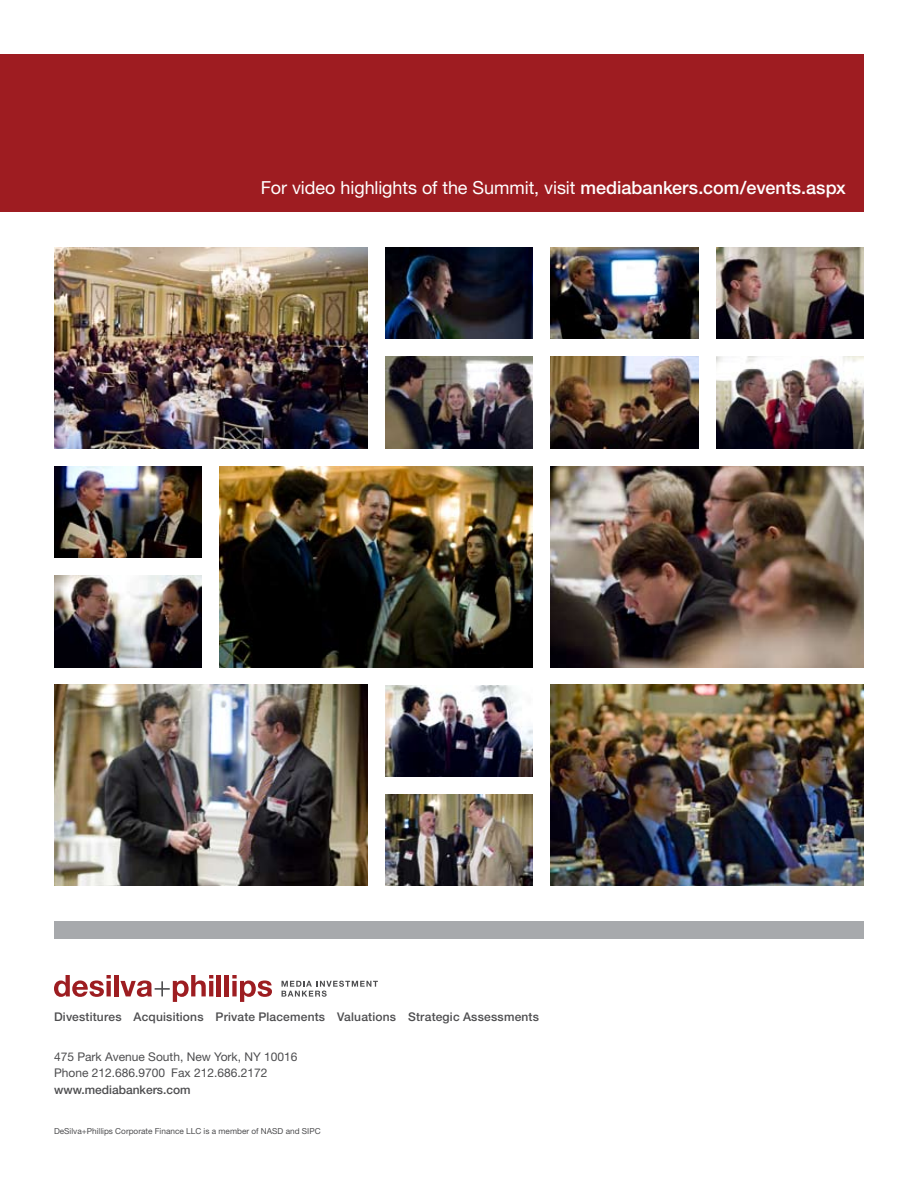
<style>
.page{position:relative;width:918px;height:1188px;background:#fff}
.page>*{position:absolute;margin:0;border:0;box-sizing:border-box;transform-origin:0 0}
.t1{font:18px "Helvetica Neue";letter-spacing:-.005em;color:#fff}
.t2{font:500 12px "Helvetica Neue";letter-spacing:.015em;color:#4d4d4f}
.t3{font:12px/16.5px "Helvetica Neue";color:#4d4d4f}
.t4{font:8.25px "Helvetica Neue";color:#4d4d4f}
.s1{font-weight:500}
</style>
<div class="page">
<div style="left:0;top:54px;width:202px;height:158px;background:#9e1c21"></div>
<img style="left:54px;top:576px;width:148px;height:91px">
<img style="left:54px;top:466px;width:148px;height:92px">
<img style="left:385px;top:685px;width:148px;height:92px">
<img style="left:54px;top:684px;width:313px;height:201px">
<img style="left:716px;top:247px;width:148px;height:92px">
<img style="left:716px;top:357px;width:148px;height:91px">
<img style="left:385px;top:247px;width:148px;height:92px">
<img style="left:385px;top:357px;width:148px;height:91px">
<img style="left:551px;top:247px;width:147px;height:92px">
<img style="left:551px;top:357px;width:147px;height:91px">
<img style="left:220px;top:466px;width:313px;height:201px">
<img style="left:551px;top:684px;width:313px;height:201px">
<img style="left:551px;top:466px;width:313px;height:201px">
<div style="left:54px;top:54px;width:810px;height:158px;background:#9e1c21"></div>
<svg style="left:54px;top:975px;width:57px;height:22px"></svg>
<div style="left:114px;top:975px;width:5px;height:21px;background:#9d1d21"></div>
<svg style="left:120px;top:975px;width:93px;height:27px"></svg>
<hr style="left:217px;top:975px;width:4px;height:21px;background:#9d1d21">
<hr style="left:225px;top:975px;width:4px;height:21px;background:#9d1d21">
<svg style="left:232px;top:975px;width:40px;height:27px"></svg>
<svg style="left:282px;top:981px;width:96px;height:16px"></svg>
<img style="left:385px;top:794px;width:148px;height:92px">
<img style="left:54px;top:248px;width:313px;height:200px">
<div style="left:54px;top:921px;width:810px;height:18px;background:#a7a9ac"></div>
<h1 class="t1" style="left:261px;top:176px;width:587px">For video highlights of the Summit, visit <span class="s1">mediabankers.com/events.aspx</span></h1>
<p class="t2" style="left:54px;top:1010px;width:487px">Divestitures Acquisitions Private Placements Valuations Strategic Assessments</p>
<p class="t3" style="left:54px;top:1048px;width:245px">475 Park Avenue South, New York, NY 10016<br>Phone 212.686.9700 Fax 212.686.2172</p>
<p class="t2" style="left:54px;top:1083px;width:138px">www.mediabankers.com</p>
<p class="t4" style="left:54px;top:1126px;width:268px">DeSilva+Phillips Corporate Finance LLC is a member of NASD and SIPC</p>
</div>
